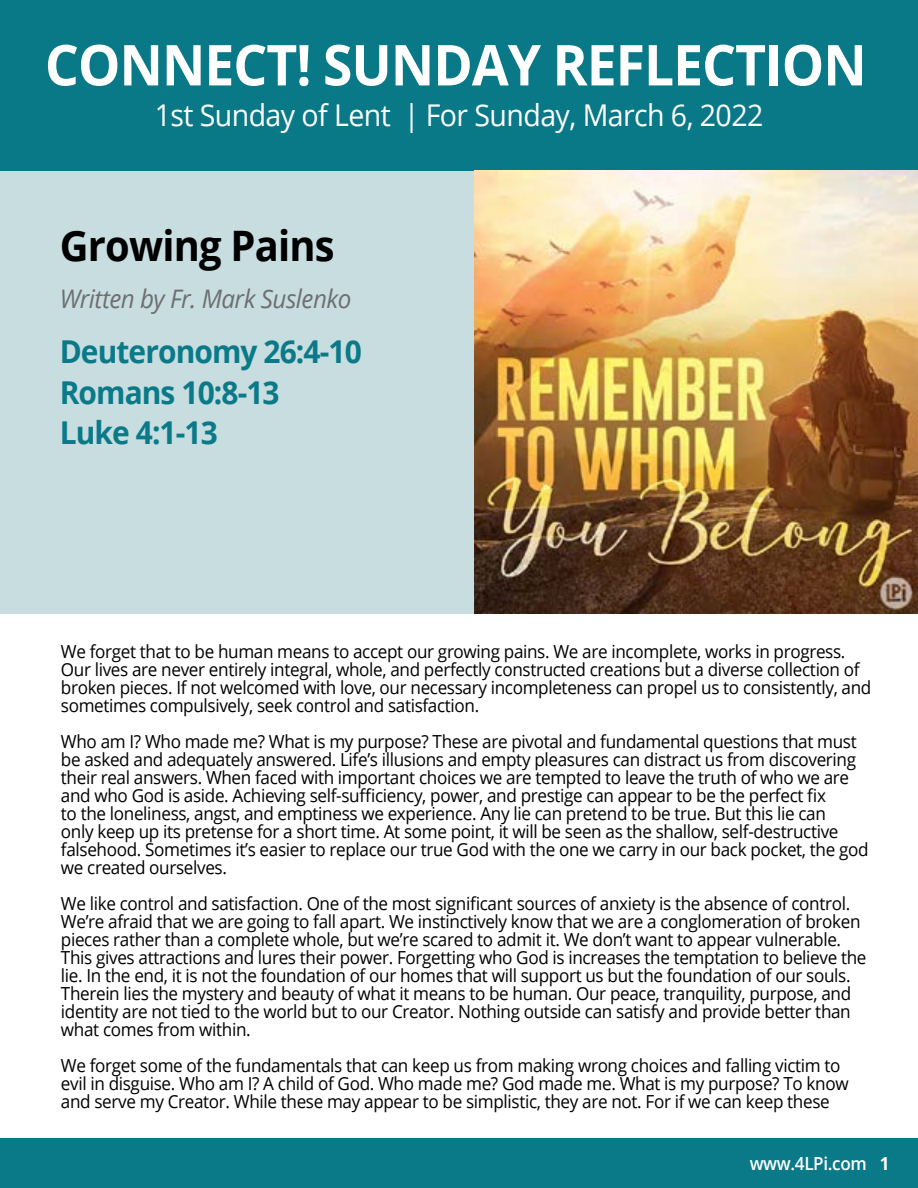
<style>
.page{position:relative;width:918px;height:1188px;background:#fff}
.page>*{position:absolute;margin:0;border:0;box-sizing:border-box;transform-origin:0 0}
.t1{font:700 56.4px "Open Sans";letter-spacing:-.02em;color:#fff;scale:.95 1}
.t2{font:700 42px "Open Sans";letter-spacing:-.02em;color:#000;scale:.95 1}
.t3{font:700 31.5px/40.5px "Open Sans";letter-spacing:-.03em;color:#0a7988;scale:.95 1}
.t4{font:30px "Open Sans";letter-spacing:-.02em;color:#fff;scale:.95 1}
.t5{font:italic 25.5px "Open Sans";letter-spacing:-.02em;color:#6d6e71;scale:.95 1}
.t6{font:18px/18px "Open Sans";letter-spacing:-.02em;color:#000;scale:.95 1}
.t7{font:600 18px "Open Sans";letter-spacing:-.02em;color:#fff;scale:.95 1}
.s1{font-weight:700}
</style>
<div class="page">
<div style="left:0;top:151px;width:918px;height:463px;background:#c7dddf"></div>
<div style="left:0;top:0;width:918px;height:170px;background:#097988"></div>
<div style="left:0;top:1138px;width:918px;height:50px;background:#0a7988"></div>
<img style="left:474px;top:170px;width:444px;height:444px">
<h1 class="t1" style="left:45px;top:25px;width:867px">CONNECT! SUNDAY REFLECTION</h1>
<h3 class="t4" style="left:155px;top:94px;width:642px">1st Sunday of Lent | For Sunday, March 6, 2022</h3>
<h2 class="t2" style="left:60px;top:216px;width:291px">Growing Pains</h2>
<h3 class="t5" style="left:60px;top:281px;width:309px">Written by Fr. Mark Suslenko</h3>
<h3 class="t3" style="left:60px;top:331px;width:319px">Deuteronomy 26:4-10<br>Romans 10:8-13<br>Luke 4:1-13</h3>
<p class="t6" style="left:61px;top:642px;width:855px">We forget that to be human means to accept our growing pains. We are incomplete, works in progress.<br>Our lives are never entirely integral, whole, and perfectly constructed creations but a diverse collection of broken pieces. If not welcomed with love, our necessary incompleteness can propel us to consistently, and sometimes compulsively, seek control and satisfaction.</p>
<p class="t6" style="left:61px;top:732px;width:852px">Who am I? Who made me? What is my purpose? These are pivotal and fundamental questions that must be asked and adequately answered. Life’s illusions and empty pleasures can distract us from discovering their real answers. When faced with important choices we are tempted to leave the truth of who we are and who God is aside. Achieving self-sufficiency, power, and prestige can appear to be the perfect fix<br>to the loneliness, angst, and emptiness we experience. Any lie can pretend to be true. But this lie can<br>only keep up its pretense for a short time. At some point, it will be seen as the shallow, self-destructive falsehood. Sometimes it’s easier to replace our true God with the one we carry in our back pocket, the god we created ourselves.</p>
<p class="t6" style="left:61px;top:894px;width:850px">We like control and satisfaction. One of the most significant sources of anxiety is the absence of control.<br>We’re afraid that we are going to fall apart. We instinctively know that we are a conglomeration of broken pieces rather than a complete whole, but we’re scared to admit it. We don’t want to appear vulnerable.<br>This gives attractions and lures their power. Forgetting who God is increases the temptation to believe the lie. In the end, it is not the foundation of our homes that will support us but the foundation of our souls.<br>Therein lies the mystery and beauty of what it means to be human. Our peace, tranquility, purpose, and identity are not tied to the world but to our Creator. Nothing outside can satisfy and provide better than what comes from within.</p>
<p class="t6" style="left:61px;top:1056px;width:831px">We forget some of the fundamentals that can keep us from making wrong choices and falling victim to evil in disguise. Who am I? A child of God. Who made me? God made me. What is my purpose? To know and serve my Creator. While these may appear to be simplistic, they are not. For if we can keep these</p>
<p class="t7" style="left:750px;top:1151px;width:149px">www.4LPi.com <span class="s1">1</span></p>
</div>
